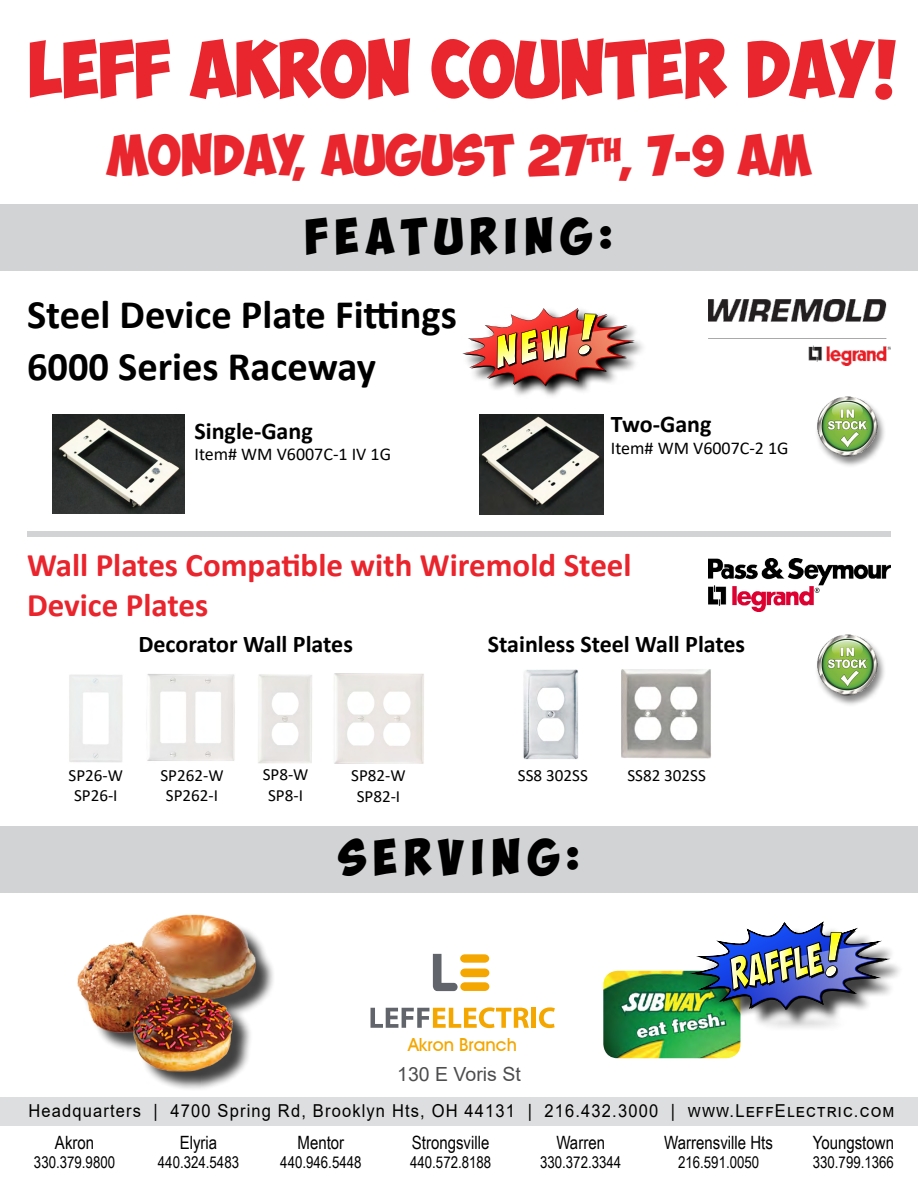
<style>
.page{position:relative;width:918px;height:1188px;background:#fff}
.page>*{position:absolute;margin:0;border:0;box-sizing:border-box;transform-origin:0 0}
.t1{font:57px "Obelix Pro";color:#e9262e}
.t2{font:700 40.5px/51.8px "Calibri";color:#000}
.t3{font:40.5px "Obelix Pro";color:#e9262e}
.t4{font:36px "Obelix Pro";letter-spacing:.2em;color:#000}
.t5{font:700 33px/39.6px "Calibri";color:#ea242c}
.t6{font:700 24px "Calibri";color:#000}
.t7{font:19.5px "Arial";color:#4d4d4f}
.t8{font:18.3px "Arial Narrow";color:#000}
.t9{font:18px "Calibri";color:#000}
.t10{font:500 18px "Avant Garde IT Cby BT";color:#f4a700}
.t11{font:17.85px "Arial";letter-spacing:.07em;color:#000;scale:.93 1}
.t12{font:17.1px/20.5px "Calibri";color:#000;text-align:center}
.t13{font:16.2px "Arial Narrow";color:#000}
</style>
<div class="page">
<div style="left:0;top:1097px;width:918px;height:28px;background:#dddedf"></div>
<svg style="left:371px;top:1007px;width:158px;height:21px"></svg>
<div style="left:531px;top:1008px;width:5px;height:20px;background:#f4a700"></div>
<svg style="left:539px;top:1007px;width:16px;height:21px"></svg>
<svg style="left:433px;top:954px;width:56px;height:37px"></svg>
<img style="left:603px;top:971px;width:137px;height:87px">
<img style="left:708px;top:299px;width:183px;height:66px">
<img style="left:52px;top:414px;width:133px;height:99px">
<img style="left:480px;top:414px;width:123px;height:100px">
<svg style="left:491px;top:331px;width:152px;height:65px"></svg>
<img style="left:462px;top:308px;width:173px;height:78px">
<div style="left:0;top:204px;width:918px;height:67px;background:#d1d3d4"></div>
<img style="left:708px;top:558px;width:183px;height:54px">
<img style="left:147px;top:674px;width:88px;height:87px">
<img style="left:258px;top:674px;width:54px;height:89px">
<img style="left:69px;top:674px;width:54px;height:89px">
<img style="left:334px;top:673px;width:90px;height:90px">
<img style="left:523px;top:669px;width:55px;height:90px">
<img style="left:621px;top:670px;width:91px;height:89px">
<div style="left:814px;top:634px;width:72px;height:73px;background:#000;opacity:.5"></div>
<img style="left:818px;top:634px;width:59px;height:63px">
<div style="left:27px;top:531px;width:864px;height:6px;background:#d1d3d4"></div>
<div style="left:814px;top:396px;width:72px;height:72px;background:#000;opacity:.5"></div>
<img style="left:818px;top:396px;width:59px;height:63px">
<div style="left:0;top:826px;width:918px;height:67px;background:#d1d3d4"></div>
<div style="left:81px;top:917px;width:194px;height:174px;background:#000;opacity:.75"></div>
<img style="left:77px;top:914px;width:188px;height:174px">
<div style="left:696px;top:926px;width:209px;height:105px;background:#000;opacity:.75"></div>
<img style="left:689px;top:921px;width:202px;height:91px">
<h1 class="t1" style="left:28px;top:46px;width:868px">LEFF AKRON COUNTER DAY!</h1>
<h2 class="t3" style="left:107px;top:138px;width:706px">MONDAY, AUGUST 27<sup>TH</sup>, 7-9 AM</h2>
<h3 class="t4" style="left:305px;top:222px;width:309px">FEATURING:</h3>
<h2 class="t2" style="left:27px;top:287px;width:431px">Steel Device Plate Fittings<br>6000 Series Raceway</h2>
<h3 class="t6" style="left:195px;top:416px;width:120px">Single-Gang</h3>
<p class="t9" style="left:195px;top:442px;width:198px">Item# WM V6007C-1 IV 1G</p>
<h3 class="t6" style="left:611px;top:410px;width:102px">Two-Gang</h3>
<p class="t9" style="left:611px;top:436px;width:179px">Item# WM V6007C-2 1G</p>
<h3 class="t5" style="left:27px;top:544px;width:606px">Wall Plates Compatible with Wiremold Steel<br>Device Plates</h3>
<h3 class="t6" style="left:138px;top:629px;width:216px">Decorator Wall Plates</h3>
<h3 class="t6" style="left:488px;top:629px;width:259px">Stainless Steel Wall Plates</h3>
<p class="t12" style="left:263px;top:764px;width:47px">SP8-W<br>SP8-I</p>
<p class="t12" style="left:518px;top:765px;width:71px">SS8 302SS</p>
<p class="t12" style="left:627px;top:765px;width:80px">SS82 302SS</p>
<p class="t12" style="left:69px;top:764px;width:56px">SP26-W<br>SP26-I</p>
<p class="t12" style="left:351px;top:765px;width:56px">SP82-W<br>SP82-I</p>
<p class="t12" style="left:160px;top:764px;width:65px">SP262-W<br>SP262-I</p>
<h3 class="t4" style="left:338px;top:843px;width:243px">SERVING:</h3>
<p class="t10" style="left:408px;top:1034px;width:110px">Akron Branch</p>
<p class="t7" style="left:397px;top:1061px;width:125px">130 E Voris St</p>
<p class="t11" style="left:28px;top:1098px;width:933px">Headquarters | 4700 Spring Rd, Brooklyn Hts, OH 44131 | 216.432.3000 | www.LeffElectric.com</p>
<p class="t8" style="left:55px;top:1129px;width:41px">Akron</p>
<p class="t13" style="left:34px;top:1151px;width:83px">330.379.9800</p>
<p class="t8" style="left:180px;top:1129px;width:39px">Elyria</p>
<p class="t13" style="left:158px;top:1151px;width:83px">440.324.5483</p>
<p class="t8" style="left:298px;top:1129px;width:48px">Mentor</p>
<p class="t13" style="left:280px;top:1151px;width:83px">440.946.5448</p>
<p class="t8" style="left:412px;top:1129px;width:79px">Strongsville</p>
<p class="t13" style="left:410px;top:1151px;width:83px">440.572.8188</p>
<p class="t8" style="left:556px;top:1129px;width:50px">Warren</p>
<p class="t13" style="left:540px;top:1151px;width:83px">330.372.3344</p>
<p class="t8" style="left:664px;top:1129px;width:110px">Warrensville Hts</p>
<p class="t13" style="left:678px;top:1151px;width:83px">216.591.0050</p>
<p class="t8" style="left:813px;top:1129px;width:83px">Youngstown</p>
<p class="t13" style="left:813px;top:1151px;width:83px">330.799.1366</p>
</div>
